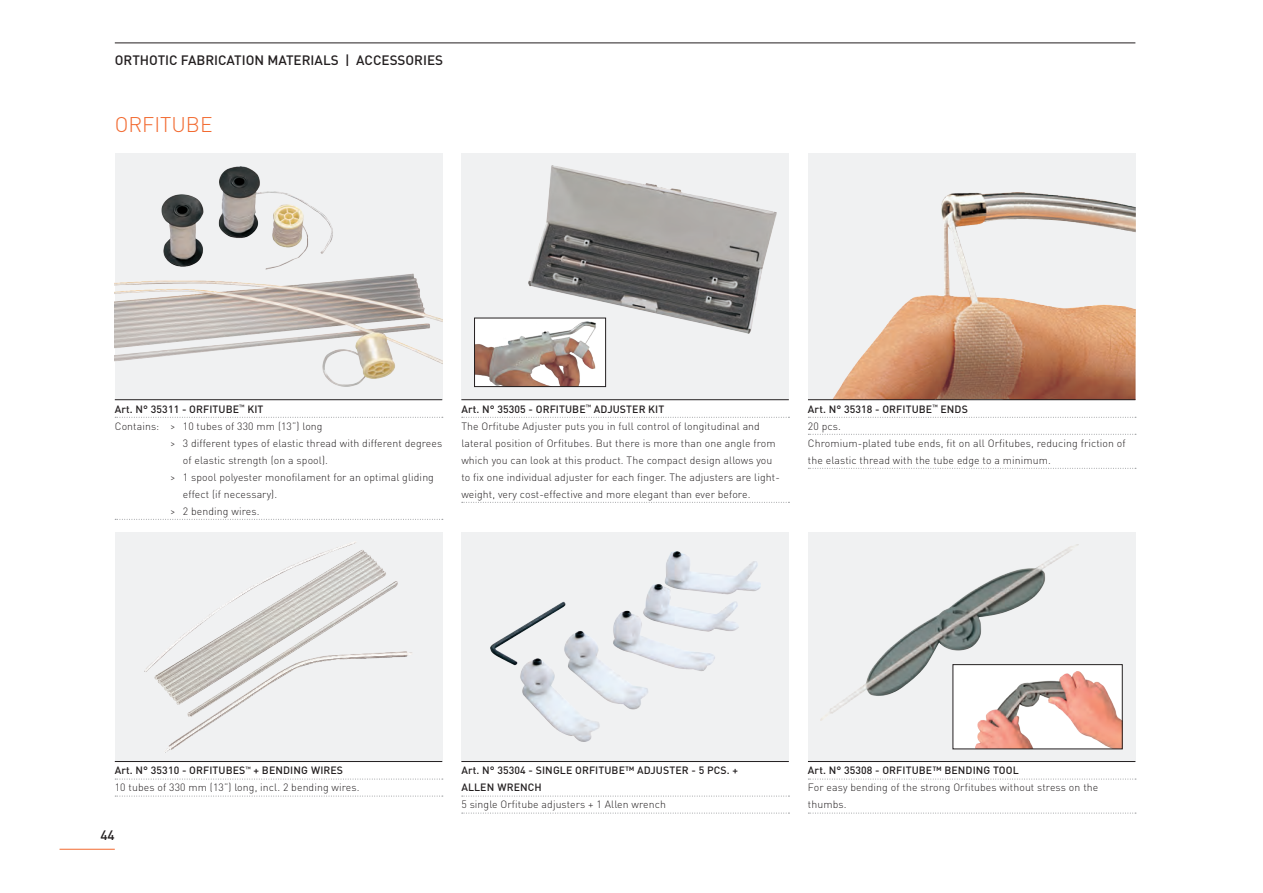
<style>
.page{position:relative;width:1263px;height:893px;background:#fff}
.page>*{position:absolute;margin:0;border:0;box-sizing:border-box;transform-origin:0 0}
.t1{font:300 21px "DIN";color:#f26a30}
.t2{font:500 13.5px "DIN";color:#231f20}
.t3{font:300 10.5px/17px "DIN";letter-spacing:.01em;color:#231f20}
.t4{font:500 10.5px/17px "DIN";letter-spacing:.01em;color:#231f20}
</style>
<div class="page">
<hr style="left:60px;top:849px;width:55px;height:1px;background:#f26a30">
<hr style="left:115px;top:43px;width:1020px;height:1px;background:#231f20">
<div style="left:115px;top:153px;width:327px;height:247px;background:#f0f1f2"></div>
<img style="left:115px;top:167px;width:327px;height:219px">
<div style="left:461px;top:153px;width:328px;height:247px;background:#f0f1f2"></div>
<img style="left:528px;top:166px;width:248px;height:167px">
<div style="left:115px;top:532px;width:327px;height:229px;background:#f0f1f2"></div>
<img style="left:145px;top:542px;width:267px;height:210px">
<div style="left:461px;top:532px;width:328px;height:229px;background:#f0f1f2"></div>
<img style="left:490px;top:552px;width:270px;height:190px">
<svg style="left:115px;top:417px;width:328px;height:1px"></svg>
<svg style="left:115px;top:519px;width:328px;height:1px"></svg>
<svg style="left:462px;top:417px;width:327px;height:1px"></svg>
<svg style="left:462px;top:502px;width:327px;height:1px"></svg>
<svg style="left:115px;top:779px;width:328px;height:1px"></svg>
<svg style="left:115px;top:796px;width:328px;height:1px"></svg>
<svg style="left:462px;top:796px;width:327px;height:1px"></svg>
<svg style="left:462px;top:813px;width:327px;height:1px"></svg>
<hr style="left:115px;top:399px;width:327px;height:1px;background:#231f20">
<hr style="left:461px;top:399px;width:328px;height:1px;background:#231f20">
<hr style="left:115px;top:761px;width:327px;height:1px;background:#231f20">
<hr style="left:461px;top:761px;width:328px;height:1px;background:#231f20">
<div style="left:808px;top:153px;width:327px;height:247px;background:#f0f1f2"></div>
<img style="left:833px;top:192px;width:302px;height:207px">
<svg style="left:808px;top:417px;width:328px;height:1px"></svg>
<svg style="left:808px;top:434px;width:328px;height:1px"></svg>
<svg style="left:808px;top:468px;width:328px;height:1px"></svg>
<hr style="left:808px;top:399px;width:327px;height:1px;background:#231f20">
<div style="left:474px;top:318px;width:132px;height:69px;background:#fff"></div>
<img style="left:476px;top:321px;width:120px;height:64px">
<div style="left:474px;top:318px;width:132px;height:69px;border:1px solid #231f20"></div>
<div style="left:808px;top:532px;width:327px;height:229px;background:#f0f1f2"></div>
<img style="left:821px;top:545px;width:257px;height:175px">
<svg style="left:808px;top:779px;width:328px;height:1px"></svg>
<svg style="left:808px;top:813px;width:328px;height:1px"></svg>
<hr style="left:808px;top:761px;width:327px;height:1px;background:#231f20">
<div style="left:953px;top:665px;width:169px;height:84px;background:#fff"></div>
<img style="left:975px;top:672px;width:146px;height:75px">
<div style="left:952px;top:664px;width:171px;height:85px;border:1px solid #231f20"></div>
<p class="t2" style="left:115px;top:51px;width:330px">ORTHOTIC FABRICATION MATERIALS | ACCESSORIES</p>
<p class="t1" style="left:115px;top:111px;width:99px">ORFITUBE</p>
<p class="t4" style="left:115px;top:400px;width:150px">Art. N° 35311 - ORFITUBE<sup>™</sup> KIT</p>
<p class="t3" style="left:115px;top:417px;width:209px">Contains: &gt; 10 tubes of 330 mm (13”) long</p>
<p class="t3" style="left:170px;top:434px;width:274px">&gt; 3 different types of elastic thread with different degrees</p>
<p class="t3" style="left:183px;top:451px;width:147px">of elastic strength (on a spool).</p>
<p class="t3" style="left:170px;top:468px;width:265px">&gt; 1 spool polyester monofilament for an optimal gliding</p>
<p class="t3" style="left:183px;top:485px;width:96px">effect (if necessary).</p>
<p class="t3" style="left:170px;top:502px;width:91px">&gt; 2 bending wires.</p>
<p class="t4" style="left:461px;top:400px;width:204px">Art. N° 35305 - ORFITUBE<sup>™</sup> ADJUSTER KIT</p>
<p class="t3" style="left:461px;top:417px;width:320px">The Orfitube Adjuster puts you in full control of longitudinal and lateral position of Orfitubes. But there is more than one angle from which you can look at this product. The compact design allows you to fix one individual adjuster for each finger. The adjusters are light&shy;weight, very cost-effective and more elegant than ever before.</p>
<p class="t4" style="left:808px;top:400px;width:161px">Art. N° 35318 - ORFITUBE<sup>™</sup> ENDS</p>
<p class="t3" style="left:808px;top:417px;width:34px">20 pcs.</p>
<p class="t3" style="left:808px;top:434px;width:319px">Chromium-plated tube ends, fit on all Orfitubes, reducing friction of the elastic thread with the tube edge to a minimum.</p>
<p class="t4" style="left:115px;top:762px;width:230px">Art. N° 35310 - ORFITUBES<sup>™</sup> + BENDING WIRES</p>
<p class="t3" style="left:115px;top:779px;width:246px">10 tubes of 330 mm (13”) long, incl. 2 bending wires.</p>
<p class="t2" style="left:100px;top:827px;width:16px">44</p>
<p class="t4" style="left:461px;top:762px;width:278px">Art. N° 35304 - SINGLE ORFITUBE™ ADJUSTER - 5 PCS. +<br>ALLEN WRENCH</p>
<p class="t3" style="left:461px;top:796px;width:206px">5 single Orfitube adjusters + 1 Allen wrench</p>
<p class="t4" style="left:808px;top:762px;width:212px">Art. N° 35308 - ORFITUBE™ BENDING TOOL</p>
<p class="t3" style="left:808px;top:779px;width:292px">For easy bending of the strong Orfitubes without stress on the thumbs.</p>
</div>
